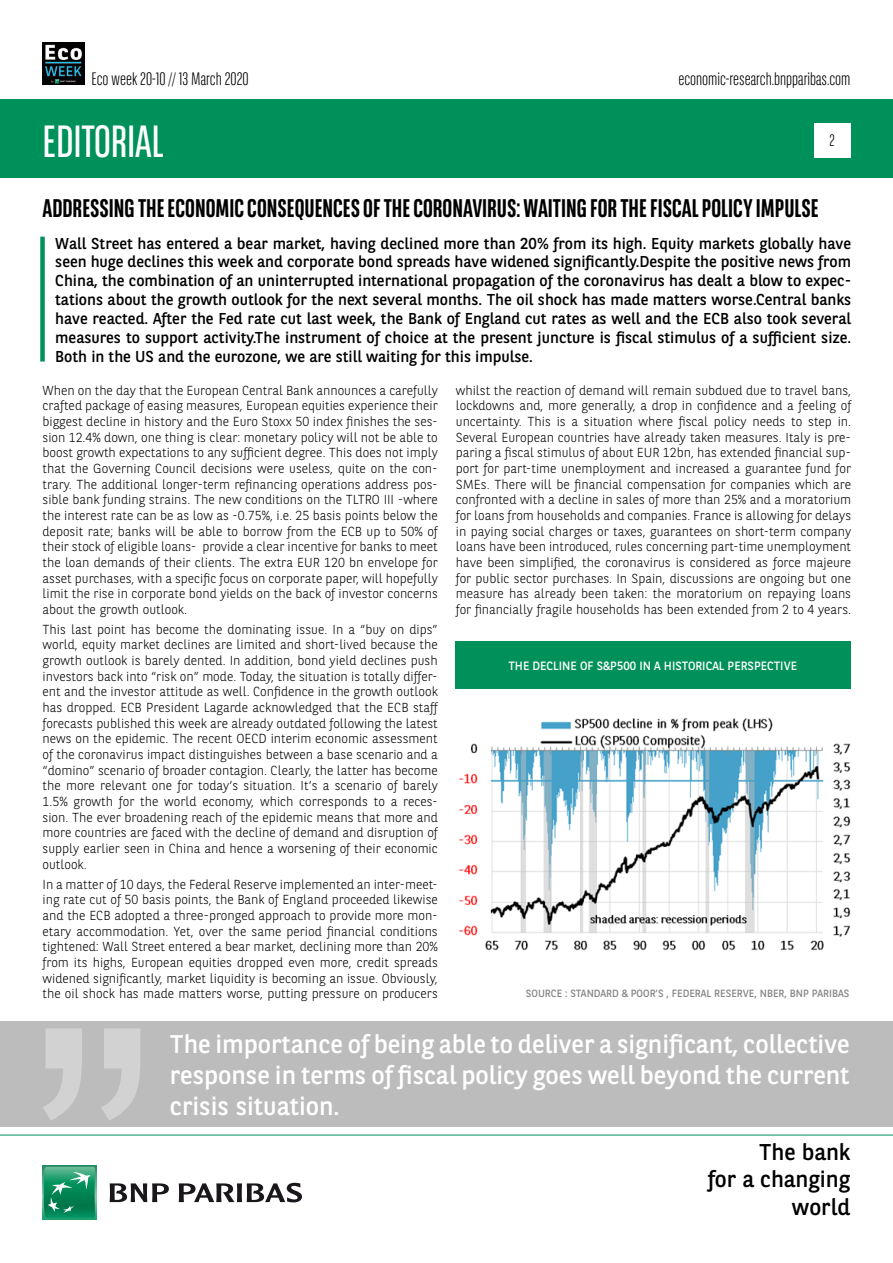
<style>
.page{position:relative;width:893px;height:1263px;background:#fff}
.page>*{position:absolute;margin:0;border:0;box-sizing:border-box;transform-origin:0 0}
.t1{font:45px "BNPP Sans Condensed";color:#fff}
.t2{font:25.5px/30.6px "BNPP Sans";color:#fff;text-align:justify}
.t3{font:700 25.5px "BNPP Sans Condensed";color:#000}
.t4{font:22.8px/27.3px "BNPP Sans";color:#000;text-align:right}
.t5{font:300 18px "BNPP Sans Condensed";color:#000}
.t6{font:300 16.5px "BNPP Sans Condensed";color:#000}
.t7{font:15.75px/18.9px "BNPP Sans";color:#000;text-align:justify}
.t8{font:300 13.05px/15.6px "BNPP Sans";color:#000;text-align:justify}
.t9{font:12px "BNPP Sans";color:#fff}
.t10{font:10.5px "BNPP Sans";color:#878787}
</style>
<div class="page">
<div style="left:1px;top:99px;width:892px;height:78px;background:#00915b"></div>
<svg style="left:43px;top:1166px;width:53px;height:53px"></svg>
<svg style="left:44px;top:1167px;width:51px;height:51px;background:#26996e"></svg>
<svg style="left:110px;top:1183px;width:59px;height:19px"></svg>
<svg style="left:179px;top:1183px;width:123px;height:19px"></svg>
<hr style="left:0;top:1135px;width:893px;height:1px;background:#00915b">
<div style="left:814px;top:123px;width:36px;height:34px;background:#fff"></div>
<img style="left:43px;top:43px;width:42px;height:42px">
<div style="left:40px;top:237px;width:5px;height:125px;background:#00915b"></div>
<div style="left:0;top:1021px;width:892px;height:106px;background:#bcbcbc"></div>
<svg style="left:43px;top:1028px;width:97px;height:92px"></svg>
<img style="left:459px;top:718px;width:391px;height:233px">
<div style="left:455px;top:642px;width:395px;height:47px;background:#00915b"></div>
<h3 class="t5" style="left:91px;top:67px;width:159px">Eco week 20-10 // 13 March 2020</h3>
<h1 class="t1" style="left:43px;top:113px;width:123px">EDITORIAL</h1>
<h3 class="t5" style="left:678px;top:67px;width:174px">economic-research.bnpparibas.com</h3>
<p class="t6" style="left:829px;top:130px;width:7px">2</p>
<h2 class="t3" style="left:43px;top:193px;width:778px">ADDRESSING THE ECONOMIC CONSEQUENCES OF THE CORONAVIRUS: WAITING FOR THE FISCAL POLICY IMPULSE</h2>
<p class="t7" style="left:55px;top:233px;width:797px">Wall Street has entered a bear market, having declined more than 20% from its high. Equity markets globally have seen huge declines this week and corporate bond spreads have widened significantly.Despite the positive news from China, the combination of an uninterrupted international propagation of the coronavirus has dealt a blow to expec&shy;tations about the growth outlook for the next several months. The oil shock has made matters worse.Central banks have reacted. After the Fed rate cut last week, the Bank of England cut rates as well and the ECB also took several measures to support activity.The instrument of choice at the present juncture is fiscal stimulus of a sufficient size.<br>Both in the US and the eurozone, we are still waiting for this impulse.</p>
<p class="t8" style="left:43px;top:382px;width:397px">When on the day that the European Central Bank announces a carefully crafted package of easing measures, European equities experience their biggest decline in history and the Euro Stoxx 50 index finishes the ses&shy;sion 12.4% down, one thing is clear: monetary policy will not be able to boost growth expectations to any sufficient degree. This does not imply that the Governing Council decisions were useless, quite on the con&shy;trary. The additional longer-term refinancing operations address pos&shy;sible bank funding strains. The new conditions on the TLTRO III -where the interest rate can be as low as -0.75%, i.e. 25 basis points below the deposit rate; banks will be able to borrow from the ECB up to 50% of their stock of eligible loans- provide a clear incentive for banks to meet the loan demands of their clients. The extra EUR 120 bn envelope for asset purchases, with a specific focus on corporate paper, will hopefully limit the rise in corporate bond yields on the back of investor concerns about the growth outlook.</p>
<p class="t8" style="left:43px;top:621px;width:397px">This last point has become the dominating issue. In a “buy on dips” world, equity market declines are limited and short-lived because the growth outlook is barely dented. In addition, bond yield declines push investors back into “risk on” mode. Today, the situation is totally differ&shy;ent and the investor attitude as well. Confidence in the growth outlook has dropped. ECB President Lagarde acknowledged that the ECB staff forecasts published this week are already outdated following the latest news on the epidemic. The recent OECD interim economic assessment of the coronavirus impact distinguishes between a base scenario and a “domino” scenario of broader contagion. Clearly, the latter has become the more relevant one for today’s situation. It’s a scenario of barely 1.5% growth for the world economy, which corresponds to a reces&shy;sion. The ever broadening reach of the epidemic means that more and more countries are faced with the decline of demand and disruption of supply earlier seen in China and hence a worsening of their economic outlook.</p>
<p class="t8" style="left:43px;top:876px;width:397px">In a matter of 10 days, the Federal Reserve implemented an inter-meet&shy;ing rate cut of 50 basis points, the Bank of England proceeded likewise and the ECB adopted a three-pronged approach to provide more mon&shy;etary accommodation. Yet, over the same period financial conditions tightened: Wall Street entered a bear market, declining more than 20% from its highs, European equities dropped even more, credit spreads widened significantly, market liquidity is becoming an issue. Obviously, the oil shock has made matters worse, putting pressure on producers</p>
<p class="t8" style="left:456px;top:382px;width:397px">whilst the reaction of demand will remain subdued due to travel bans, lockdowns and, more generally, a drop in confidence and a feeling of uncertainty. This is a situation where fiscal policy needs to step in.<br>Several European countries have already taken measures. Italy is pre&shy;paring a fiscal stimulus of about EUR 12bn, has extended financial sup&shy;port for part-time unemployment and increased a guarantee fund for SMEs. There will be financial compensation for companies which are confronted with a decline in sales of more than 25% and a moratorium for loans from households and companies. France is allowing for delays in paying social charges or taxes, guarantees on short-term company loans have been introduced, rules concerning part-time unemployment have been simplified, the coronavirus is considered as force majeure for public sector purchases. In Spain, discussions are ongoing but one measure has already been taken: the moratorium on repaying loans for financially fragile households has been extended from 2 to 4 years.</p>
<p class="t9" style="left:508px;top:657px;width:290px">THE DECLINE OF S&amp;P500 IN A HISTORICAL PERSPECTIVE</p>
<p class="t10" style="left:526px;top:987px;width:325px">SOURCE : STANDARD &amp; POOR’S , FEDERAL RESERVE, NBER, BNP PARIBAS</p>
<h2 class="t2" style="left:170px;top:1028px;width:681px">The importance of being able to deliver a significant, collective response in terms of fiscal policy goes well beyond the current crisis situation.</h2>
<h3 class="t4" style="left:708px;top:1137px;width:144px">The bank<br>for a changing world</h3>
</div>
